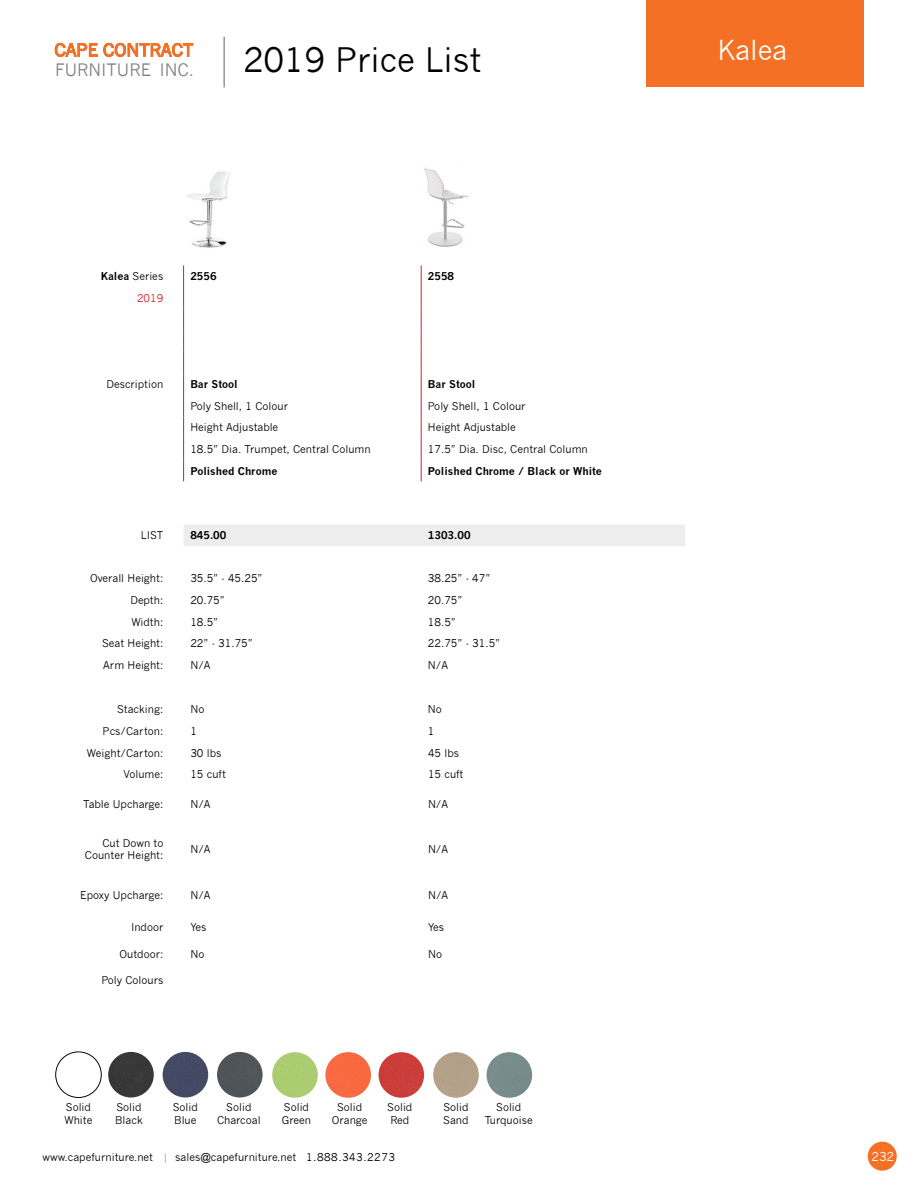
<style>
.page{position:relative;width:918px;height:1188px;background:#fff}
.page>*{position:absolute;margin:0;border:0;box-sizing:border-box;transform-origin:0 0}
.t1{font:33px "News Gothic";letter-spacing:-.005em;color:#000}
.t2{font:27px "News Gothic";letter-spacing:-.005em;color:#fff}
.t3{font:16.8px "News Gothic";color:#7d7e81}
.t4{font:12px "News Gothic";color:#fff}
.t5{font:10.5px/12.6px "News Gothic";color:#000}
.t6{font:700 10.5px "News Gothic";color:#000}
.t7{font:10.5px "News Gothic";color:#d2232a}
.s1{font-weight:700}
.s2{color:#939598}
</style>
<div class="page">
<svg style="left:55px;top:43px;width:43px;height:14px"></svg>
<svg style="left:104px;top:42px;width:89px;height:15px"></svg>
<hr style="left:223px;top:37px;width:2px;height:50px;background:#939598">
<div style="left:647px;top:0;width:217px;height:87px;background:#f37024"></div>
<div style="left:868px;top:1142px;width:29px;height:29px;background:#f37024;border-radius:50%"></div>
<img style="left:186px;top:171px;width:44px;height:77px">
<img style="left:424px;top:168px;width:45px;height:79px">
<div style="left:184px;top:525px;width:501px;height:21px;background:#ededee"></div>
<svg style="left:183px;top:265px;width:1px;height:216px"></svg>
<svg style="left:421px;top:265px;width:1px;height:216px"></svg>
<div style="left:108px;top:1052px;width:46px;height:46px;background:#383838;border-radius:23px"></div>
<div style="left:56px;top:1052px;width:45px;height:46px;border:1px solid #060807;border-radius:50%"></div>
<div style="left:272px;top:1052px;width:46px;height:46px;background:#abcc71;border-radius:23px"></div>
<div style="left:325px;top:1052px;width:46px;height:46px;background:#f86a40;border-radius:23px"></div>
<div style="left:379px;top:1052px;width:45px;height:46px;background:#cb3e3a;border-radius:23px"></div>
<div style="left:433px;top:1052px;width:46px;height:46px;background:#b3a189;border-radius:23px"></div>
<div style="left:487px;top:1052px;width:45px;height:46px;background:#778c8c;border-radius:23px"></div>
<div style="left:217px;top:1052px;width:46px;height:46px;background:#505559;border-radius:23px"></div>
<div style="left:163px;top:1052px;width:45px;height:46px;background:#444a64;border-radius:23px"></div>
<h3 class="t3" style="left:55px;top:60px;width:141px">FURNITURE INC.</h3>
<h1 class="t1" style="left:243px;top:41px;width:240px">2019 Price List</h1>
<p class="t5" style="left:101px;top:270px;width:64px"><span class="s1">Kalea</span> Series</p>
<p class="t6" style="left:190px;top:270px;width:28px">2556</p>
<p class="t6" style="left:428px;top:270px;width:28px">2558</p>
<p class="t7" style="left:137px;top:292px;width:28px">2019</p>
<p class="t5" style="left:106px;top:378px;width:58px">Description</p>
<p class="t6" style="left:190px;top:378px;width:49px">Bar Stool</p>
<p class="t6" style="left:428px;top:378px;width:49px">Bar Stool</p>
<p class="t5" style="left:190px;top:400px;width:99px">Poly Shell, 1 Colour</p>
<p class="t5" style="left:428px;top:400px;width:99px">Poly Shell, 1 Colour</p>
<p class="t5" style="left:190px;top:421px;width:89px">Height Adjustable</p>
<p class="t5" style="left:428px;top:421px;width:89px">Height Adjustable</p>
<p class="t5" style="left:190px;top:443px;width:182px">18.5” Dia. Trumpet, Central Column</p>
<p class="t5" style="left:428px;top:443px;width:161px">17.5” Dia. Disc, Central Column</p>
<p class="t6" style="left:190px;top:464px;width:89px">Polished Chrome</p>
<p class="t6" style="left:428px;top:464px;width:175px">Polished Chrome / Black or White</p>
<p class="t5" style="left:141px;top:529px;width:24px">LIST</p>
<p class="t6" style="left:190px;top:529px;width:38px">845.00</p>
<p class="t6" style="left:428px;top:529px;width:44px">1303.00</p>
<p class="t5" style="left:90px;top:572px;width:75px">Overall Height:</p>
<p class="t5" style="left:190px;top:572px;width:74px">35.5” - 45.25”</p>
<p class="t5" style="left:428px;top:572px;width:64px">38.25” - 47”</p>
<p class="t5" style="left:130px;top:594px;width:34px">Depth:</p>
<p class="t5" style="left:190px;top:594px;width:36px">20.75”</p>
<p class="t5" style="left:428px;top:594px;width:36px">20.75”</p>
<p class="t5" style="left:131px;top:616px;width:33px">Width:</p>
<p class="t5" style="left:190px;top:616px;width:29px">18.5”</p>
<p class="t5" style="left:428px;top:616px;width:29px">18.5”</p>
<p class="t5" style="left:102px;top:637px;width:63px">Seat Height:</p>
<p class="t5" style="left:190px;top:637px;width:64px">22” - 31.75”</p>
<p class="t5" style="left:428px;top:637px;width:74px">22.75” - 31.5”</p>
<p class="t5" style="left:103px;top:659px;width:62px">Arm Height:</p>
<p class="t5" style="left:190px;top:659px;width:22px">N/A</p>
<p class="t5" style="left:428px;top:659px;width:22px">N/A</p>
<p class="t5" style="left:117px;top:703px;width:48px">Stacking:</p>
<p class="t5" style="left:190px;top:703px;width:15px">No</p>
<p class="t5" style="left:428px;top:703px;width:15px">No</p>
<p class="t5" style="left:103px;top:725px;width:62px">Pcs/Carton:</p>
<p class="t5" style="left:190px;top:725px;width:8px">1</p>
<p class="t5" style="left:428px;top:725px;width:8px">1</p>
<p class="t5" style="left:87px;top:747px;width:78px">Weight/Carton:</p>
<p class="t5" style="left:190px;top:747px;width:33px">30 lbs</p>
<p class="t5" style="left:428px;top:747px;width:33px">45 lbs</p>
<p class="t5" style="left:124px;top:768px;width:41px">Volume:</p>
<p class="t5" style="left:190px;top:768px;width:37px">15 cuft</p>
<p class="t5" style="left:428px;top:768px;width:37px">15 cuft</p>
<p class="t5" style="left:83px;top:798px;width:82px">Table Upcharge:</p>
<p class="t5" style="left:190px;top:798px;width:22px">N/A</p>
<p class="t5" style="left:428px;top:798px;width:22px">N/A</p>
<p class="t5" style="left:85px;top:837px;width:80px;text-align:right">Cut Down to<br>Counter Height:</p>
<p class="t5" style="left:190px;top:843px;width:22px">N/A</p>
<p class="t5" style="left:428px;top:843px;width:22px">N/A</p>
<p class="t5" style="left:80px;top:889px;width:85px">Epoxy Upcharge:</p>
<p class="t5" style="left:190px;top:889px;width:22px">N/A</p>
<p class="t5" style="left:428px;top:889px;width:22px">N/A</p>
<p class="t5" style="left:131px;top:921px;width:34px">Indoor</p>
<p class="t5" style="left:190px;top:921px;width:18px">Yes</p>
<p class="t5" style="left:428px;top:921px;width:18px">Yes</p>
<p class="t5" style="left:120px;top:948px;width:45px">Outdoor:</p>
<p class="t5" style="left:190px;top:948px;width:15px">No</p>
<p class="t5" style="left:428px;top:948px;width:15px">No</p>
<p class="t5" style="left:102px;top:974px;width:63px">Poly Colours</p>
<p class="t5" style="left:65px;top:1101px;width:29px">Solid<br>White</p>
<p class="t5" style="left:173px;top:1101px;width:27px">Solid<br>Blue</p>
<p class="t5" style="left:217px;top:1101px;width:45px;text-align:center">Solid<br>Charcoal</p>
<p class="t5" style="left:282px;top:1101px;width:31px">Solid<br>Green</p>
<p class="t5" style="left:332px;top:1101px;width:37px;text-align:center">Solid<br>Orange</p>
<p class="t5" style="left:387px;top:1101px;width:27px;text-align:center">Solid<br>Red</p>
<p class="t5" style="left:443px;top:1101px;width:27px">Solid<br>Sand</p>
<p class="t5" style="left:485px;top:1101px;width:50px;text-align:center">Solid<br>Turquoise</p>
<p class="t5" style="left:115px;top:1101px;width:29px">Solid<br>Black</p>
<p class="t5" style="left:42px;top:1151px;width:354px">www.capefurniture.net <span class="s2">|</span> sales@capefurniture.net 1.888.343.2273</p>
<h2 class="t2" style="left:717px;top:35px;width:71px">Kalea</h2>
<p class="t4" style="left:872px;top:1149px;width:24px">232</p>
</div>
